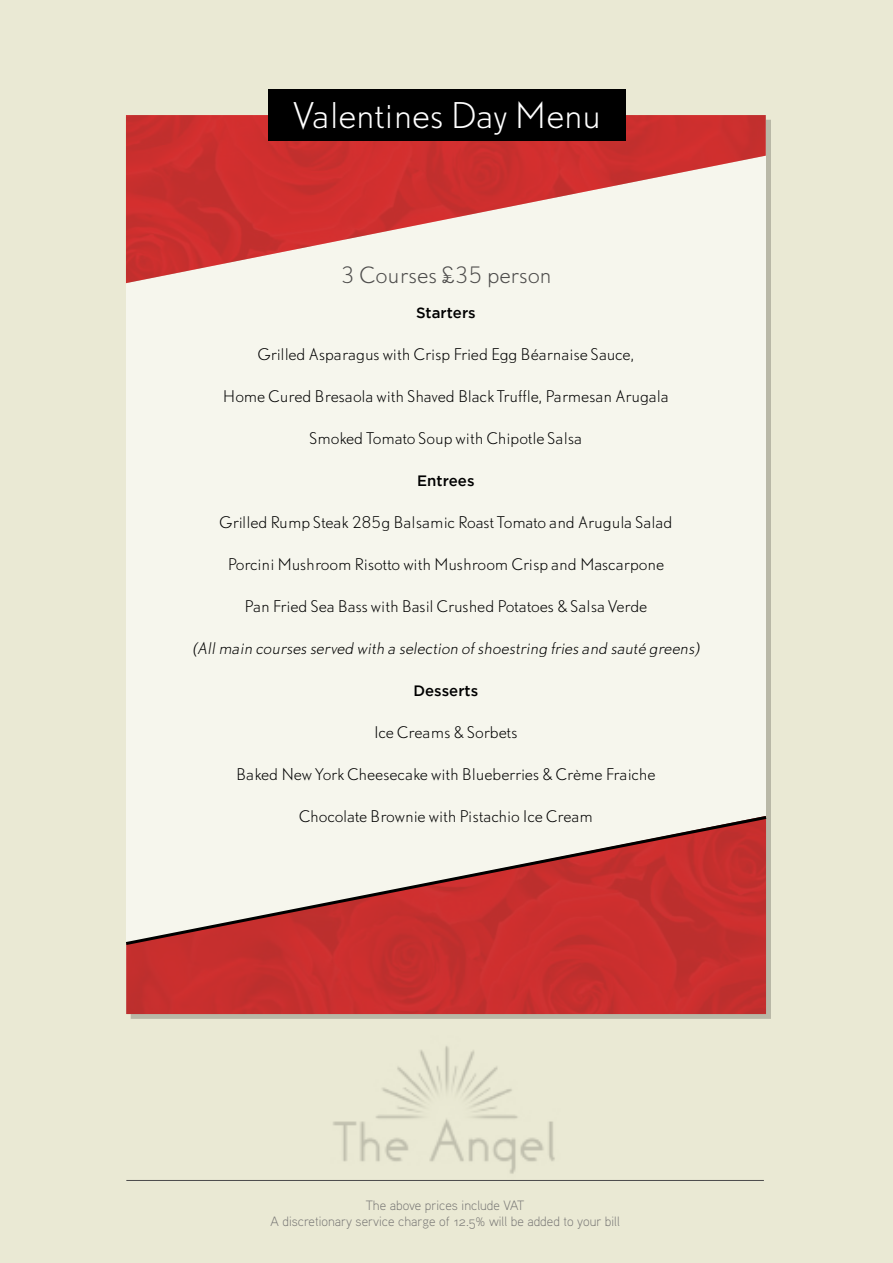
<style>
.page{position:relative;width:893px;height:1263px;background:#eae9d4}
.page>*{position:absolute;margin:0;border:0;box-sizing:border-box;transform-origin:0 0}
.t1{font:300 33px "DTL Nobel T";letter-spacing:-.015em;color:#fff}
.t2{font:300 21px "DTL Nobel T";letter-spacing:-.01em;color:#4e4d4c}
.t3{font:300 15px "DTL Nobel T";letter-spacing:-.005em;color:#000}
.t4{font:italic 300 15px "DTL Nobel T";color:#000}
.t5{font:500 15px "Gotham";color:#000}
.t6{font:13.5px/16.2px "Aaux Pro Light OSF";color:#787775;text-align:center}
</style>
<div class="page">
<hr style="left:126px;top:1180px;width:638px;height:1px;background:#4a4a4a">
<img style="left:333px;top:1046px;width:222px;height:128px">
<div style="left:126px;top:115px;width:640px;height:899px;background:#f6f6ed"></div>
<svg style="left:126px;top:115px;width:640px;height:168px"></svg>
<div style="left:268px;top:89px;width:358px;height:52px;background:#000"></div>
<svg style="left:126px;top:947px;width:640px;height:67px;background:#c72f2e"></svg>
<svg style="left:126px;top:814px;width:643px;height:133px"></svg>
<h1 class="t1" style="left:293px;top:94px;width:309px">Valentines Day Menu</h1>
<h2 class="t2" style="left:340px;top:261px;width:213px">3 Courses £35 person</h2>
<p class="t5" style="left:416px;top:304px;width:61px">Starters</p>
<p class="t3" style="left:258px;top:345px;width:378px">Grilled Asparagus with Crisp Fried Egg Béarnaise Sauce,</p>
<p class="t3" style="left:223px;top:387px;width:447px">Home Cured Bresaola with Shaved Black Truffle, Parmesan Arugala</p>
<p class="t3" style="left:309px;top:429px;width:274px">Smoked Tomato Soup with Chipotle Salsa</p>
<p class="t5" style="left:417px;top:472px;width:59px">Entrees</p>
<p class="t3" style="left:219px;top:513px;width:455px">Grilled Rump Steak 285g Balsamic Roast Tomato and Arugula Salad</p>
<p class="t3" style="left:228px;top:555px;width:438px">Porcini Mushroom Risotto with Mushroom Crisp and Mascarpone</p>
<p class="t3" style="left:244px;top:597px;width:404px">Pan Fried Sea Bass with Basil Crushed Potatoes &amp; Salsa Verde</p>
<p class="t4" style="left:192px;top:639px;width:513px">(Allmain courses served with a selection ofshoestring fries and sauté greens)</p>
<p class="t5" style="left:413px;top:682px;width:66px">Desserts</p>
<p class="t3" style="left:374px;top:723px;width:145px">Ice Creams &amp; Sorbets</p>
<p class="t3" style="left:236px;top:765px;width:421px">Baked New York Cheesecake with Blueberries &amp; Crème Fraiche</p>
<p class="t3" style="left:299px;top:807px;width:296px">Chocolate Brownie with Pistachio Ice Cream</p>
<p class="t6" style="left:270px;top:1196px;width:351px">The above prices include VAT<br>A discretionary service charge of 12.5% will be added to your bill</p>
</div>
